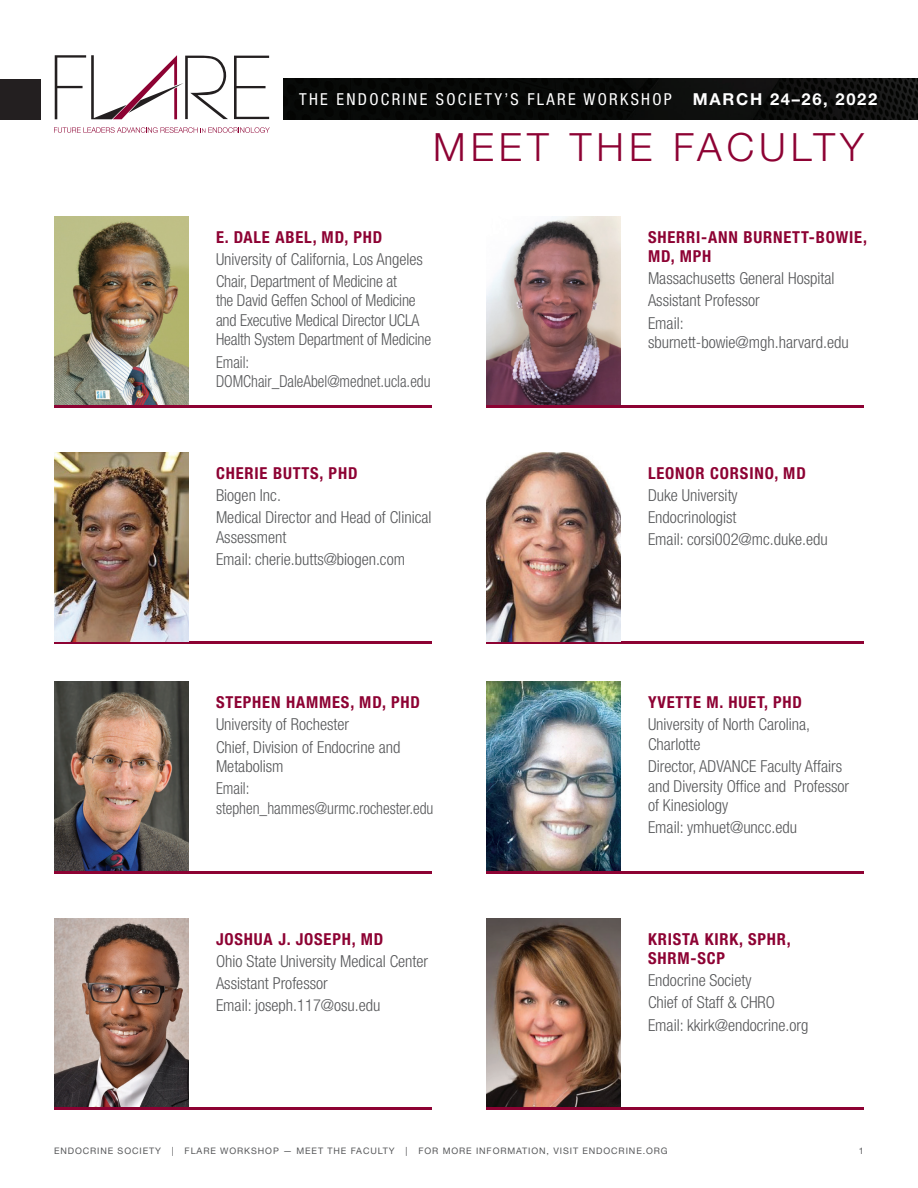
<style>
.page{position:relative;width:918px;height:1188px;background:#fff}
.page>*{position:absolute;margin:0;border:0;box-sizing:border-box;transform-origin:0 0}
.t1{font:300 39px "Helvetica Neue LT Std";letter-spacing:.13em;color:#8d0233}
.FLARE_Program_Body_C{font:300 condensed 16.5px/19.5px "Helvetica Neue LT Std";color:#57585a}
.bolded_red_smaller_s{font:700 condensed 16.5px/19.5px "Helvetica Neue LT Std";letter-spacing:.05em;color:#8d0233}
.FLARE_Program_Body_C-2{font:300 condensed 16.5px/19.5px "Helvetica Neue LT Std";color:#57585a;scale:.94 1}
.FLARE_Program_Body_C-3{font:300 condensed 16.5px/19.5px "Helvetica Neue LT Std";color:#57585a;scale:.93 1}
.t2{font:condensed 16.5px "Helvetica Neue LT Std";letter-spacing:.14em;color:#fff}
.t3{font:700 16.5px "Helvetica Neue LT Std";letter-spacing:.1em;color:#fff}
.t4{font:9px "Helvetica Neue LT Std";letter-spacing:.1em;color:#57585a}
</style>
<div class="page">
<div style="left:0;top:79px;width:40px;height:40px;background:#231f20"></div>
<img style="left:284px;top:79px;width:634px;height:40px">
<svg style="left:55px;top:55px;width:173px;height:64px"></svg>
<svg style="left:234px;top:56px;width:35px;height:63px"></svg>
<svg style="left:54px;top:127px;width:216px;height:6px"></svg>
<hr style="left:54px;top:405px;width:378px;height:3px;background:#8d0233">
<hr style="left:486px;top:405px;width:378px;height:3px;background:#8d0233">
<hr style="left:54px;top:871px;width:378px;height:2px;background:#8d0233">
<hr style="left:486px;top:871px;width:378px;height:2px;background:#8d0233">
<hr style="left:54px;top:641px;width:378px;height:3px;background:#8d0233">
<hr style="left:486px;top:641px;width:378px;height:3px;background:#8d0233">
<hr style="left:54px;top:1107px;width:378px;height:3px;background:#8d0233">
<hr style="left:486px;top:1107px;width:378px;height:3px;background:#8d0233">
<img style="left:54px;top:918px;width:135px;height:189px">
<img style="left:54px;top:682px;width:135px;height:189px">
<img style="left:54px;top:452px;width:135px;height:189px">
<img style="left:54px;top:216px;width:135px;height:189px">
<img style="left:486px;top:216px;width:135px;height:189px">
<img style="left:486px;top:452px;width:135px;height:189px">
<img style="left:486px;top:682px;width:135px;height:189px">
<img style="left:486px;top:918px;width:135px;height:189px">
<p class="t2" style="left:299px;top:90px;width:374px">THE ENDOCRINE SOCIETY’S FLARE WORKSHOP</p>
<p class="t3" style="left:693px;top:89px;width:186px">MARCH 24–26, 2022</p>
<h1 class="t1" style="left:433px;top:123px;width:432px">MEET THE FACULTY</h1>
<p class="bolded_red_smaller_s" style="left:216px;top:227px;width:168px">E. DALE ABEL, MD, PHD</p>
<p class="FLARE_Program_Body_C" style="left:216px;top:249px;width:208px">University of California, Los Angeles</p>
<p class="FLARE_Program_Body_C" style="left:216px;top:271px;width:217px">Chair, Department of Medicine at<br>the David Geffen School of Medicine and Executive Medical Director UCLA Health System Department of Medicine</p>
<p class="FLARE_Program_Body_C-3" style="left:216px;top:352px;width:232px">Email:<br>DOMChair_DaleAbel@mednet.ucla.edu</p>
<p class="bolded_red_smaller_s" style="left:216px;top:463px;width:143px">CHERIE BUTTS, PHD</p>
<p class="FLARE_Program_Body_C" style="left:216px;top:485px;width:66px">Biogen Inc.</p>
<p class="FLARE_Program_Body_C" style="left:216px;top:507px;width:217px">Medical Director and Head of Clinical<br>Assessment</p>
<p class="FLARE_Program_Body_C" style="left:216px;top:549px;width:191px">Email: cherie.butts@biogen.com</p>
<p class="bolded_red_smaller_s" style="left:216px;top:692px;width:206px">STEPHEN HAMMES, MD, PHD</p>
<p class="FLARE_Program_Body_C" style="left:216px;top:715px;width:135px">University of Rochester</p>
<p class="FLARE_Program_Body_C" style="left:216px;top:737px;width:186px">Chief, Division of Endocrine and<br>Metabolism</p>
<p class="FLARE_Program_Body_C-2" style="left:216px;top:779px;width:233px">Email: stephen_hammes@urmc.rochester.edu</p>
<p class="bolded_red_smaller_s" style="left:216px;top:929px;width:169px">JOSHUA J. JOSEPH, MD</p>
<p class="FLARE_Program_Body_C" style="left:216px;top:951px;width:214px">Ohio State University Medical Center</p>
<p class="FLARE_Program_Body_C" style="left:216px;top:973px;width:113px">Assistant Professor</p>
<p class="FLARE_Program_Body_C" style="left:216px;top:995px;width:166px">Email: joseph.117@osu.edu</p>
<p class="bolded_red_smaller_s" style="left:648px;top:227px;width:220px">SHERRI-ANN BURNETT-BOWIE,<br>MD, MPH</p>
<p class="FLARE_Program_Body_C" style="left:648px;top:269px;width:188px">Massachusetts General Hospital</p>
<p class="FLARE_Program_Body_C" style="left:648px;top:291px;width:113px">Assistant Professor</p>
<p class="FLARE_Program_Body_C" style="left:648px;top:313px;width:202px">Email: sburnett-bowie@mgh.harvard.edu</p>
<p class="bolded_red_smaller_s" style="left:648px;top:463px;width:159px">LEONOR CORSINO, MD</p>
<p class="FLARE_Program_Body_C" style="left:648px;top:485px;width:91px">Duke University</p>
<p class="FLARE_Program_Body_C" style="left:648px;top:507px;width:90px">Endocrinologist</p>
<p class="FLARE_Program_Body_C" style="left:648px;top:530px;width:181px">Email: corsi002@mc.duke.edu</p>
<p class="bolded_red_smaller_s" style="left:648px;top:692px;width:156px">YVETTE M. HUET, PHD</p>
<p class="FLARE_Program_Body_C" style="left:648px;top:715px;width:164px">University of North Carolina,<br>Charlotte</p>
<p class="FLARE_Program_Body_C" style="left:648px;top:756px;width:203px">Director, ADVANCE Faculty Affairs and Diversity Office and Professor of Kinesiology</p>
<p class="FLARE_Program_Body_C" style="left:648px;top:818px;width:151px">Email: ymhuet@uncc.edu</p>
<p class="bolded_red_smaller_s" style="left:648px;top:929px;width:144px">KRISTA KIRK, SPHR,<br>SHRM-SCP</p>
<p class="FLARE_Program_Body_C" style="left:648px;top:971px;width:105px">Endocrine Society</p>
<p class="FLARE_Program_Body_C" style="left:648px;top:993px;width:129px">Chief of Staff &amp; CHRO</p>
<p class="FLARE_Program_Body_C" style="left:648px;top:1015px;width:162px">Email: kkirk@endocrine.org</p>
<p class="t4" style="left:54px;top:1145px;width:615px">ENDOCRINE SOCIETY | FLARE WORKSHOP — MEET THE FACULTY | FOR MORE INFORMATION, VISIT ENDOCRINE.ORG</p>
<p class="t4" style="left:859px;top:1145px;width:7px">1</p>
</div>
